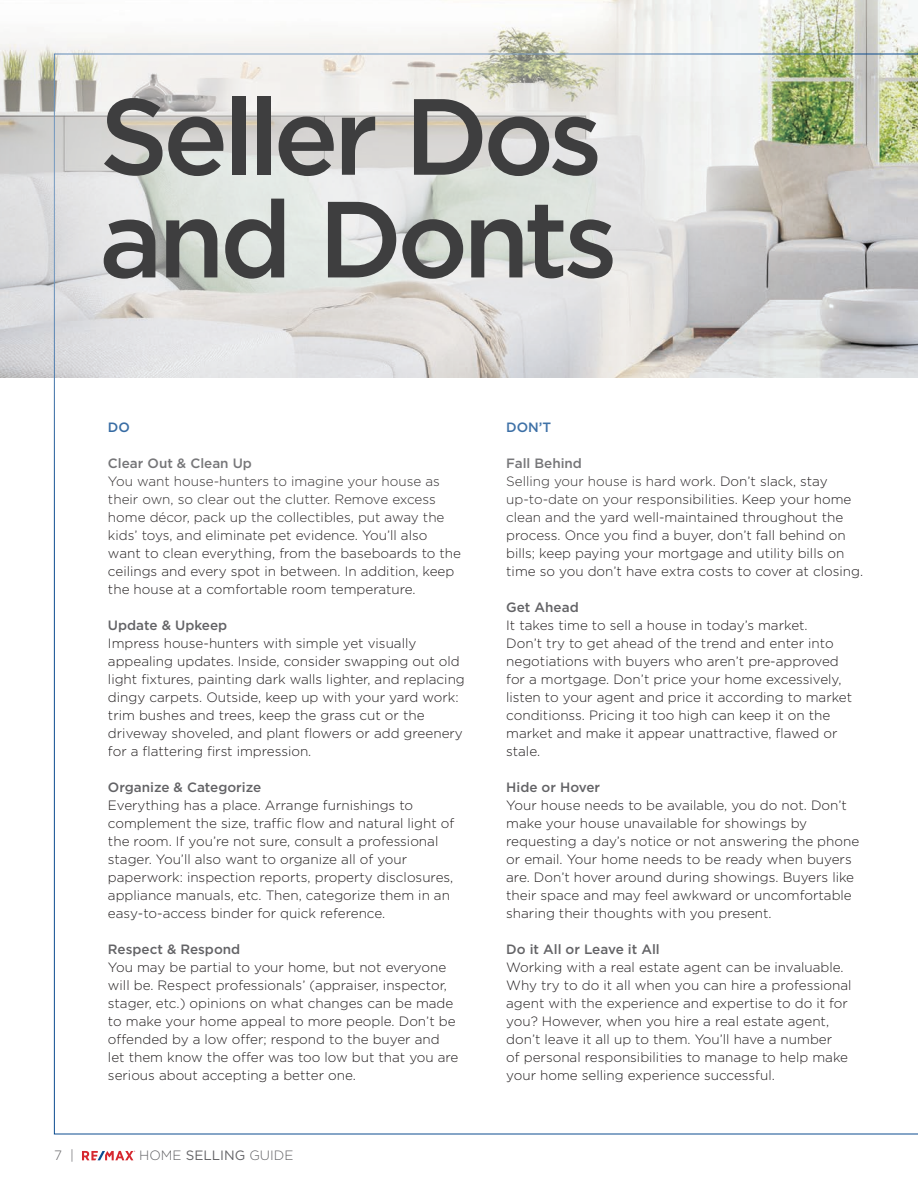
<style>
.page{position:relative;width:918px;height:1188px;background:#fff}
.page>*{position:absolute;margin:0;border:0;box-sizing:border-box;transform-origin:0 0}
.t1{font:500 108px/102.8px "Gotham HTF";letter-spacing:-.05em;color:#3e3e3f}
.t2{font:300 13.5px/18px "Gotham HTF";color:#231f20}
.t3{font:500 13.5px "Gotham HTF";color:#636366}
.t4{font:300 13.5px "Gotham HTF";color:#636366}
.t5{font:500 13.5px "Gotham HTF";color:#0c4c90}
.s1{font-weight:400}
</style>
<div class="page">
<svg style="left:82px;top:1151px;width:53px;height:9px"></svg>
<div style="left:0;top:0;width:916px;height:589px;background:#fff;opacity:.56"></div>
<h1 class="t1" style="left:99px;top:83px;width:520px">Seller Dos and Donts</h1>
<p class="t5" style="left:108px;top:420px;width:24px">DO</p>
<p class="t3" style="left:108px;top:456px;width:145px">Clear Out &amp; Clean Up</p>
<p class="t2" style="left:108px;top:472px;width:355px">You want house-hunters to imagine your house as their own, so clear out the clutter. Remove excess home décor, pack up the collectibles, put away the kids’ toys, and eliminate pet evidence. You’ll also want to clean everything, from the baseboards to the ceilings and every spot in between. In addition, keep the house at a comfortable room temperature.</p>
<p class="t3" style="left:108px;top:618px;width:121px">Update &amp; Upkeep</p>
<p class="t2" style="left:108px;top:634px;width:358px">Impress house-hunters with simple yet visually appealing updates. Inside, consider swapping out old light fixtures, painting dark walls lighter, and replacing dingy carpets. Outside, keep up with your yard work: trim bushes and trees, keep the grass cut or the driveway shoveled, and plant flowers or add greenery for a flattering first impression.</p>
<p class="t3" style="left:108px;top:780px;width:155px">Organize &amp; Categorize</p>
<p class="t2" style="left:108px;top:796px;width:348px">Everything has a place. Arrange furnishings to complement the size, traffic flow and natural light of the room. If you’re not sure, consult a professional stager. You’ll also want to organize all of your paperwork: inspection reports, property disclosures, appliance manuals, etc. Then, categorize them in an easy-to-access binder for quick reference.</p>
<p class="t3" style="left:108px;top:941px;width:134px">Respect &amp; Respond</p>
<p class="t2" style="left:108px;top:958px;width:352px">You may be partial to your home, but not everyone will be. Respect professionals’ (appraiser, inspector, stager, etc.) opinions on what changes can be made to make your home appeal to more people. Don’t be offended by a low offer; respond to the buyer and let them know the offer was too low but that you are serious about accepting a better one.</p>
<p class="t4" style="left:54px;top:1148px;width:21px">7 |</p>
<p class="t4" style="left:139px;top:1148px;width:156px">HOME <span class="s1">SELLING</span> GUIDE</p>
<p class="t5" style="left:506px;top:419px;width:47px">DON’T</p>
<p class="t3" style="left:506px;top:455px;width:77px">Fall Behind</p>
<p class="t2" style="left:506px;top:472px;width:358px">Selling your house is hard work. Don’t slack, stay up-to-date on your responsibilities. Keep your home clean and the yard well-maintained throughout the process. Once you find a buyer, don’t fall behind on bills; keep paying your mortgage and utility bills on time so you don’t have extra costs to cover at closing.</p>
<p class="t3" style="left:506px;top:599px;width:74px">Get Ahead</p>
<p class="t2" style="left:506px;top:616px;width:347px">It takes time to sell a house in today’s market.<br>Don’t try to get ahead of the trend and enter into negotiations with buyers who aren’t pre-approved for a mortgage. Don’t price your home excessively, listen to your agent and price it according to market conditionss. Pricing it too high can keep it on the market and make it appear unattractive, flawed or stale.</p>
<p class="t3" style="left:506px;top:779px;width:95px">Hide or Hover</p>
<p class="t2" style="left:506px;top:796px;width:355px">Your house needs to be available, you do not. Don’t make your house unavailable for showings by requesting a day’s notice or not answering the phone or email. Your home needs to be ready when buyers are. Don’t hover around during showings. Buyers like their space and may feel awkward or uncomfortable sharing their thoughts with you present.</p>
<p class="t3" style="left:506px;top:941px;width:155px">Do it All or Leave it All</p>
<p class="t2" style="left:506px;top:958px;width:347px">Working with a real estate agent can be invaluable.<br>Why try to do it all when you can hire a professional agent with the experience and expertise to do it for you? However, when you hire a real estate agent, don’t leave it all up to them. You’ll have a number<br>of personal responsibilities to manage to help make your home selling experience successful.</p>
</div>
